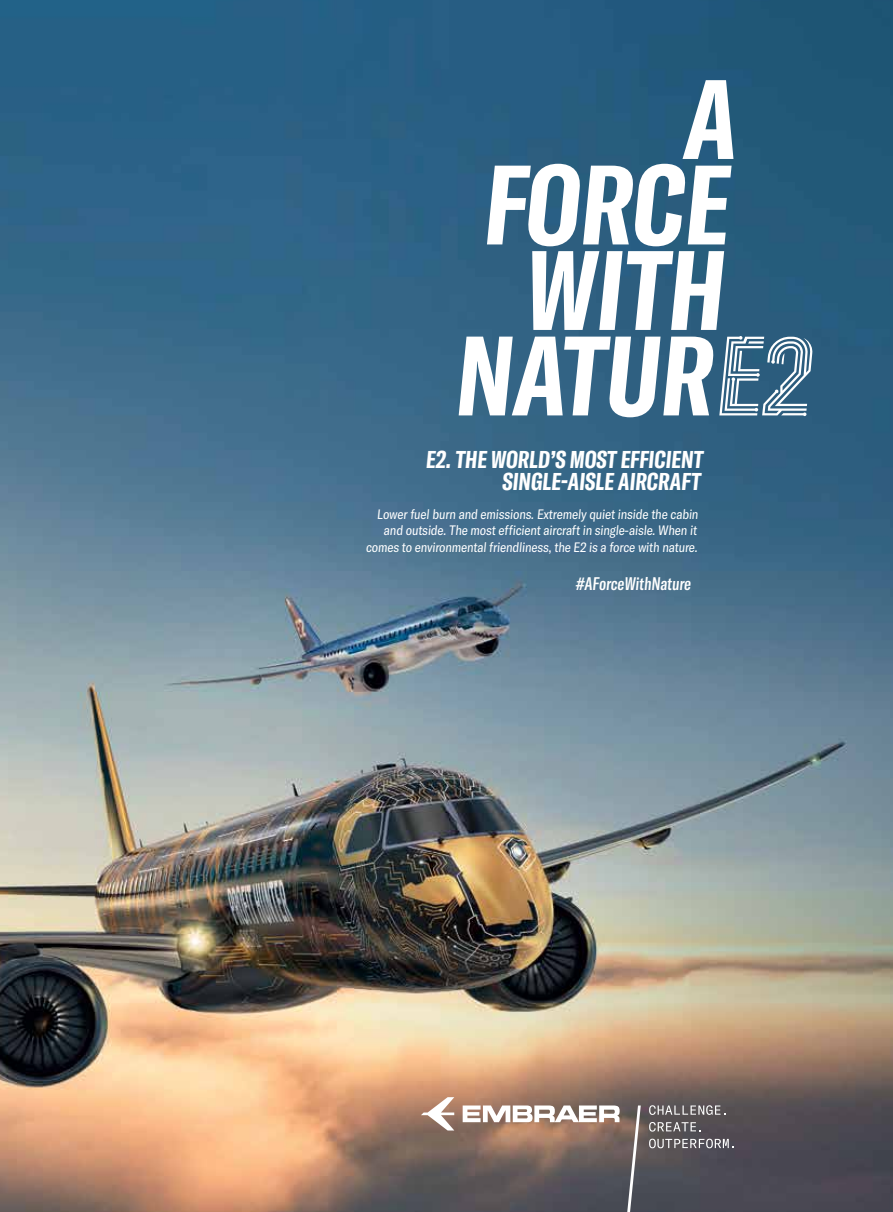
<style>
.page{position:relative;width:893px;height:1212px;background:#fff}
.page>*{position:absolute;margin:0;border:0;box-sizing:border-box;transform-origin:0 0}
.t1{font:700 extra-condensed 111px/85.5px "GT America";color:#fff;text-align:right}
.t2{font:700 extra-condensed 24px/22.5px "GT America";color:#fff;text-align:right}
.t3{font:500 extra-condensed 18px "GT America";color:#fff}
.t4{font:condensed 13.5px/16.5px "GT America";color:#fff;text-align:right}
</style>
<div class="page">
<img style="left:0;top:0;width:893px;height:1212px">
<svg style="left:719px;top:336px;width:94px;height:80px"></svg>
<svg style="left:421px;top:1097px;width:33px;height:33px"></svg>
<svg style="left:463px;top:1105px;width:178px;height:107px;background:#7f716d"></svg>
<svg style="left:649px;top:1105px;width:76px;height:10px"></svg>
<svg style="left:649px;top:1122px;width:52px;height:9px"></svg>
<svg style="left:649px;top:1139px;width:84px;height:9px"></svg>
<h1 class="t1" style="left:453px;top:77px;width:297px">A<br>FORCE<br>WITH<br>NATUR</h1>
<h2 class="t2" style="left:426px;top:448px;width:281px">E2.THE WORLD’S MOST EFFICIENT<br>SINGLE-AISLE AIRCRAFT</h2>
<p class="t4" style="left:366px;top:506px;width:335px">Lower fuel burn and emissions. Extremely quiet inside the cabin and outside. The most efficient aircraft in single-aisle. When it comes to environmental friendliness, the E2 is a force with nature.</p>
<h3 class="t3" style="left:575px;top:572px;width:119px">#AForceWithNature</h3>
</div>
